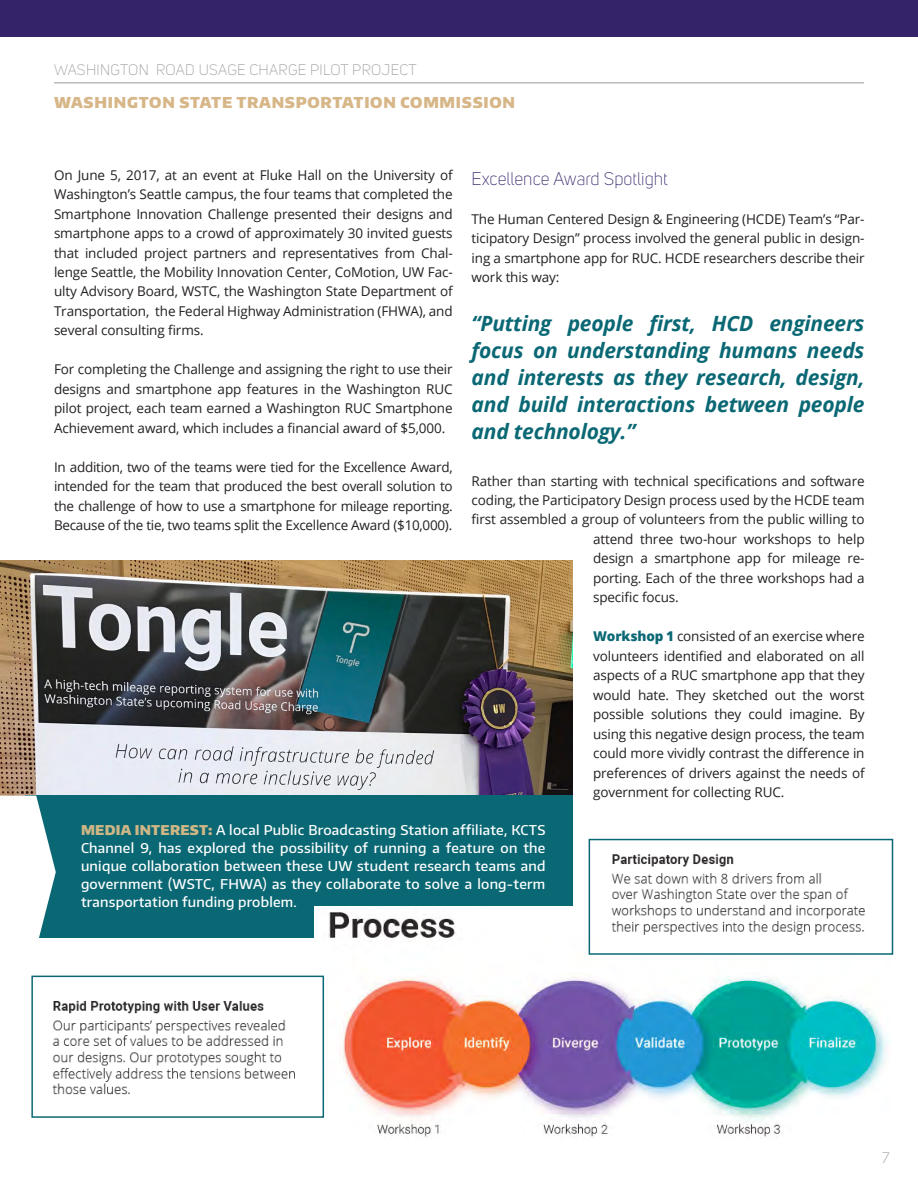
<style>
.page{position:relative;width:918px;height:1188px;background:#fff}
.page>*{position:absolute;margin:0;border:0;box-sizing:border-box;transform-origin:0 0}
.t1{font:italic 700 21px/27px "Open Sans";letter-spacing:-.01em;color:#0a6874;text-align:justify}
.t2{font:300 18px "Uni Sans";color:#35236a}
.t3{font:900 15px "Encode Sans Normal";letter-spacing:.05em;color:#d7b688}
.t4{font:300 15px "Uni Sans";letter-spacing:.02em;color:#99989b}
.t5{font:13.5px/19.5px "Open Sans";letter-spacing:-.01em;color:#231f20;text-align:justify}
.Box_Header{font:500 13.5px/18px "Encode Sans Normal";letter-spacing:.02em;color:#fff;text-align:justify}
.s1{font-weight:800;color:#0a6874}
.s2{font-weight:900;color:#ceb685}
</style>
<div class="page">
<div style="left:0;top:0;width:918px;height:36px;background:#35236a"></div>
<hr style="left:54px;top:82px;width:810px;height:1px;background:#99989b">
<img style="left:0;top:561px;width:572px;height:235px">
<div style="left:25px;top:796px;width:547px;height:142px;background:#0a6874"></div>
<svg style="left:25px;top:796px;width:31px;height:142px"></svg>
<img style="left:315px;top:906px;width:572px;height:231px">
<img style="left:598px;top:854px;width:289px;height:98px">
<div style="left:589px;top:839px;width:304px;height:116px;border:2px solid #0a6874"></div>
<img style="left:52px;top:979px;width:269px;height:128px">
<div style="left:31px;top:976px;width:293px;height:142px;border:2px solid #0a6874"></div>
<p class="t4" style="left:54px;top:61px;width:364px">WASHINGTON ROAD USAGE CHARGE PILOT PROJECT</p>
<p class="t3" style="left:54px;top:93px;width:463px">WASHINGTON STATE TRANSPORTATION COMMISSION</p>
<p class="t5" style="left:54px;top:165px;width:400px">On June 5, 2017, at an event at Fluke Hall on the University of Washington’s Seattle campus, the four teams that completed the Smartphone Innovation Challenge presented their designs and smartphone apps to a crowd of approximately 30 invited guests that included project partners and representatives from Chal&shy;lenge Seattle, the Mobility Innovation Center, CoMotion, UW Fac&shy;ulty Advisory Board, WSTC, the Washington State Department of Transportation, the Federal Highway Administration (FHWA), and several consulting firms.</p>
<p class="t5" style="left:54px;top:359px;width:400px">For completing the Challenge and assigning the right to use their designs and smartphone app features in the Washington RUC pilot project, each team earned a Washington RUC Smartphone Achievement award, which includes a financial award of $5,000.</p>
<p class="t5" style="left:54px;top:457px;width:400px">In addition, two of the teams were tied for the Excellence Award, intended for the team that produced the best overall solution to the challenge of how to use a smartphone for mileage reporting.<br>Because of the tie, two teams split the Excellence Award ($10,000).</p>
<p class="t2" style="left:472px;top:168px;width:198px">Excellence Award Spotlight</p>
<p class="t5" style="left:472px;top:209px;width:394px">The Human Centered Design &amp; Engineering (HCDE) Team’s “Par&shy;ticipatory Design” process involved the general public in design&shy;ing a smartphone app for RUC. HCDE researchers describe their work this way:</p>
<p class="t1" style="left:472px;top:309px;width:394px">“Putting people first, HCD engineers focus on understanding humans needs and interests as they research, design, and build interactions between people and technology.”</p>
<p class="t5" style="left:472px;top:471px;width:395px">Rather than starting with technical specifications and software</p>
<p class="t5" style="left:472px;top:490px;width:395px">coding, the Participatory Design process used by the HCDE team</p>
<p class="t5" style="left:472px;top:510px;width:395px">first assembled a group of volunteers from the public willing to</p>
<p class="t5" style="left:593px;top:529px;width:273px">attend three two-hour workshops to help</p>
<p class="t5" style="left:593px;top:548px;width:273px">design a smartphone app for mileage re-</p>
<p class="t5" style="left:593px;top:568px;width:273px">porting. Each of the three workshops had a</p>
<p class="t5" style="left:593px;top:587px;width:87px">specific focus.</p>
<p class="t5" style="left:593px;top:626px;width:273px"><span class="s1">Workshop 1</span> consisted of an exercise where volunteers identified and elaborated on all aspects of a RUC smartphone app that they would hate. They sketched out the worst possible solutions they could imagine. By using this negative design process, the team could more vividly contrast the difference in preferences of drivers against the needs of government for collecting RUC.</p>
<p class="Box_Header" style="left:81px;top:820px;width:466px"><span class="s2">MEDIA INTEREST:</span> A local Public Broadcasting Station affiliate, KCTS Channel 9, has explored the possibility of running a feature on the unique collaboration between these UW student research teams and government (WSTC, FHWA) as they collaborate to solve a long-term transportation funding problem.</p>
<p class="t4" style="left:882px;top:1149px;width:9px">7</p>
</div>
